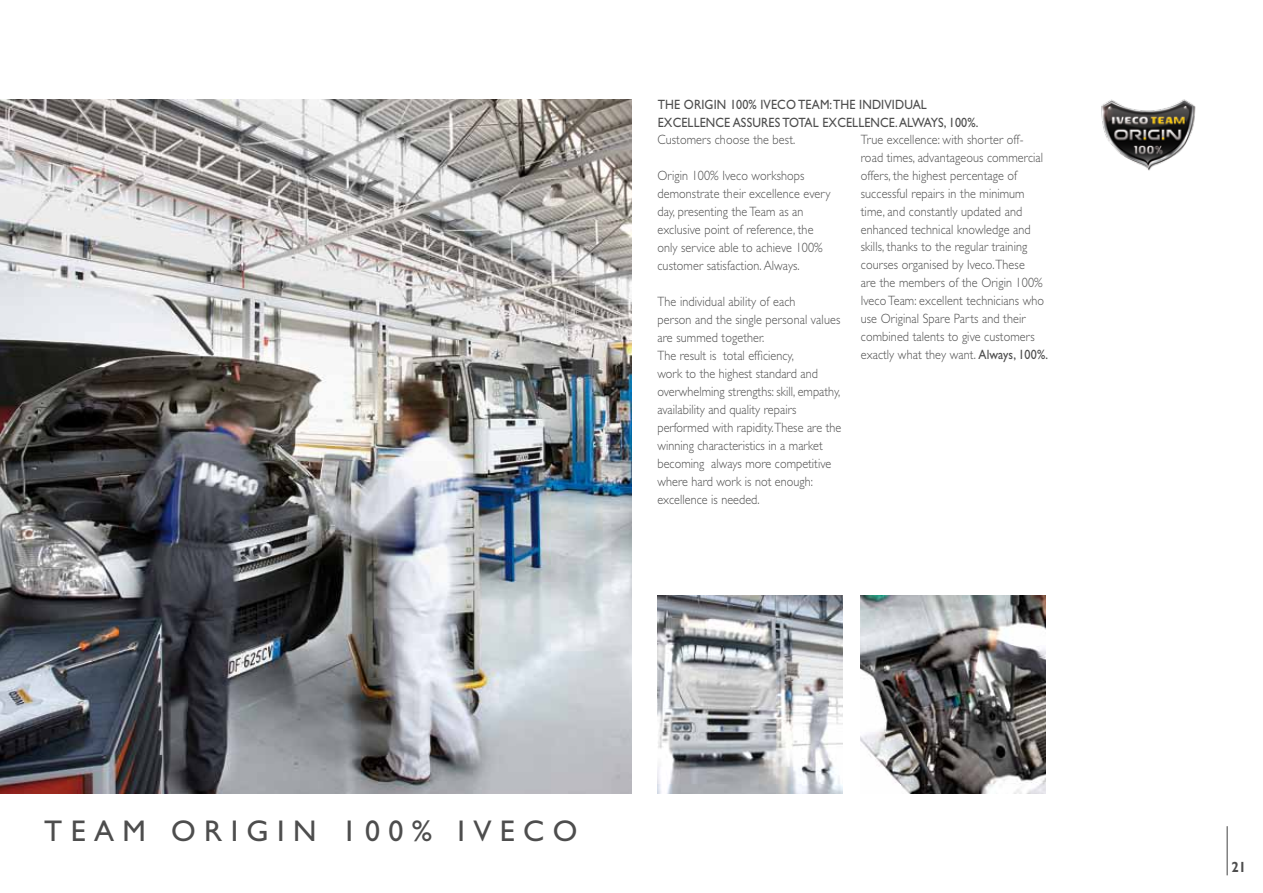
<style>
.page{position:relative;width:1263px;height:893px;background:#fff}
.page>*{position:absolute;margin:0;border:0;box-sizing:border-box;transform-origin:0 0}
.t1{font:30px "Gill Sans Std";letter-spacing:.28em;color:#4d4d4d}
.t2{font:700 14.85px "Gill Sans Std";color:#4d4d4d;scale:.9 1}
.t3{font:300 13.5px/18px "Gill Sans Std";letter-spacing:.01em;color:#4d4d4d;scale:.9 1}
.t4{font:13.5px "Gill Sans Std";letter-spacing:.01em;color:#4d4d4d;scale:.9 1}
.s1{font-weight:400}
</style>
<div class="page">
<hr style="left:1226px;top:826px;width:2px;height:49px;background:#4d4d4d">
<img style="left:0;top:99px;width:631px;height:695px">
<img style="left:1101px;top:99px;width:95px;height:72px">
<img style="left:657px;top:595px;width:185px;height:199px">
<img style="left:860px;top:595px;width:185px;height:199px">
<p class="t4" style="left:658px;top:96px;width:205px">THE ORIGIN 100% IVECO TEAM: THE</p>
<p class="t4" style="left:859px;top:96px;width:9px">INDIVIDUAL</p>
<p class="t4" style="left:658px;top:114px;width:26px">EXCELLENCE</p>
<p class="t4" style="left:733px;top:114px;width:9px">ASSURES</p>
<p class="t4" style="left:782px;top:114px;width:10px">TOTAL</p>
<p class="t4" style="left:822px;top:114px;width:26px">EXCELLENCE</p>
<p class="t4" style="left:895px;top:114px;width:23px">. ALWAYS</p>
<p class="t4" style="left:944px;top:114px;width:40px">, 100%.</p>
<p class="t3" style="left:657px;top:130px;width:155px">Customers choose the best.</p>
<p class="t3" style="left:657px;top:166px;width:194px">Origin 100% Iveco workshops demonstrate their excellence every day, presenting the Team as an exclusive point of reference, the only service able to achieve 100% customer satisfaction. Always.</p>
<p class="t3" style="left:657px;top:292px;width:206px">The individual ability of each<br>person and the single personal values are summed together.<br>The result is total efficiency,<br>work to the highest standard and overwhelming strengths: skill, empathy, availability and quality repairs performed with rapidity. These are the winning characteristics in a market becoming always more competitive where hard work is not enough: excellence is needed.</p>
<p class="t3" style="left:861px;top:130px;width:210px">True excellence: with shorter off&shy;road times, advantageous commercial offers, the highest percentage of successful repairs in the minimum time, and constantly updated and enhanced technical knowledge and skills, thanks to the regular training courses organised by Iveco. These<br>are the members of the Origin 100% Iveco Team: excellent technicians who use Original Spare Parts and their combined talents to give customers exactly what they want. <span class="s1">ALWAYS, 100%.</span></p>
<h1 class="t1" style="left:44px;top:814px;width:152px">TEAM ORIGIN</h1>
<h1 class="t1" style="left:342px;top:814px;width:159px">100% IVECO</h1>
<p class="t2" style="left:1231px;top:858px;width:18px">21</p>
</div>
